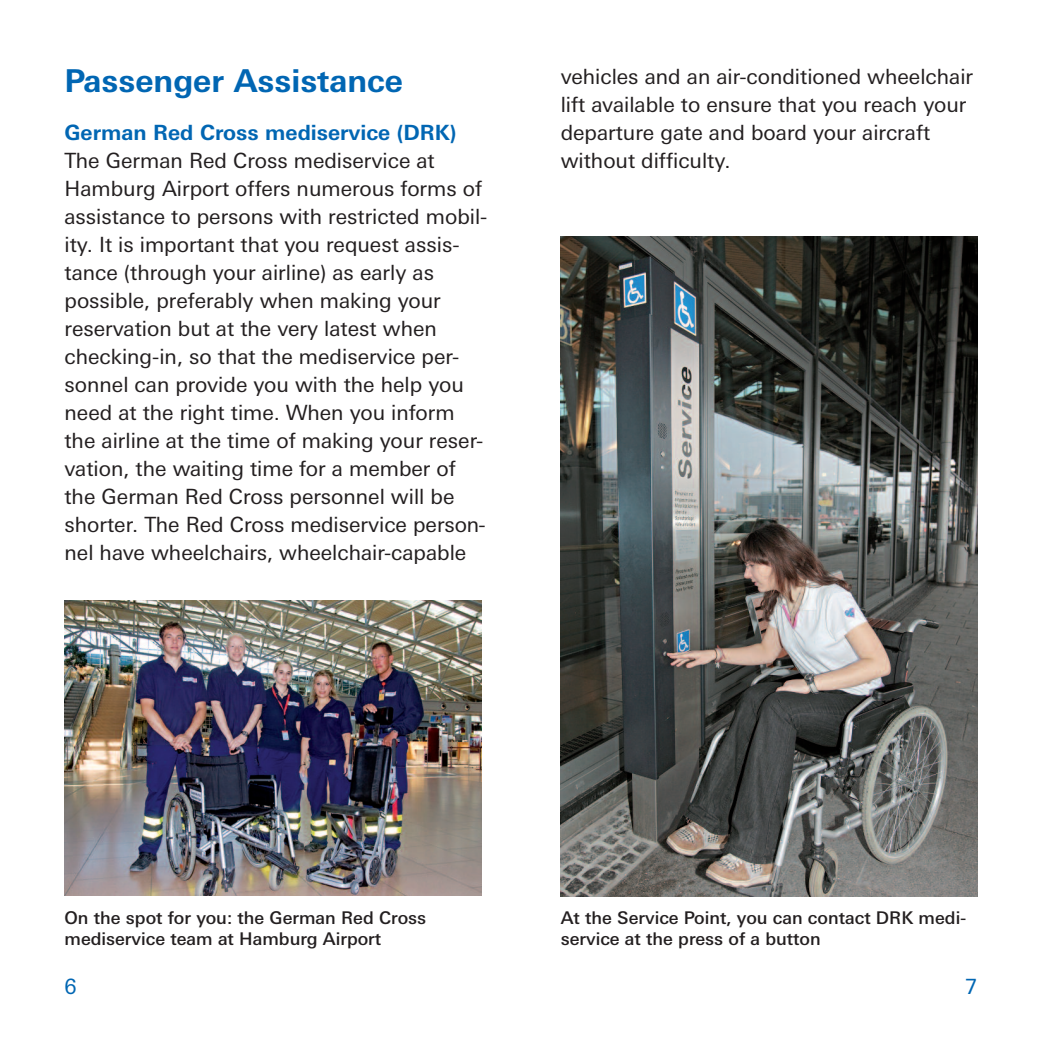
<style>
.page{position:relative;width:1042px;height:1042px;background:#fff}
.page>*{position:absolute;margin:0;border:0;box-sizing:border-box;transform-origin:0 0}
.t1{font:700 31.5px "LT Univers Basic";color:#0166b3}
.t2{font:21px/28px "LT Univers Basic";color:#231f20}
.t3{font:700 21px "LT Univers Basic";color:#0166b3}
.t4{font:21px "LT Univers Basic";color:#0166b3}
.t5{font:500 17.5px/21px "LT Univers Basic";color:#231f20}
</style>
<div class="page">
<img style="left:64px;top:600px;width:417px;height:296px">
<img style="left:561px;top:236px;width:416px;height:660px">
<h1 class="t1" style="left:64px;top:69px;width:340px">Passenger Assistance</h1>
<p class="t3" style="left:64px;top:125px;width:393px">German Red Cross mediservice (DRK)</p>
<p class="t2" style="left:64px;top:148px;width:424px">The German Red Cross mediservice at Hamburg Airport offers numerous forms of assistance to persons with restricted mobil&shy;ity. It is important that you request assis&shy;tance (through your airline) as early as possible, preferably when making your reservation but at the very latest when checking-in, so that the mediservice per&shy;sonnel can provide you with the help you need at the right time. When you inform the airline at the time of making your reser&shy;vation, the waiting time for a member of the German Red Cross personnel will be shorter. The Red Cross mediservice person&shy;nel have wheelchairs, wheelchair-capable</p>
<p class="t2" style="left:561px;top:64px;width:414px">vehicles and an air-conditioned wheelchair lift available to ensure that you reach your departure gate and board your aircraft without difficulty.</p>
<p class="t5" style="left:64px;top:909px;width:363px">On the spot for you: the German Red Cross mediservice team at Hamburg Airport</p>
<p class="t5" style="left:561px;top:909px;width:407px">At the Service Point, you can contact DRK medi&shy;service at the press of a button</p>
<p class="t4" style="left:64px;top:979px;width:14px">6</p>
<p class="t4" style="left:965px;top:979px;width:14px">7</p>
</div>
